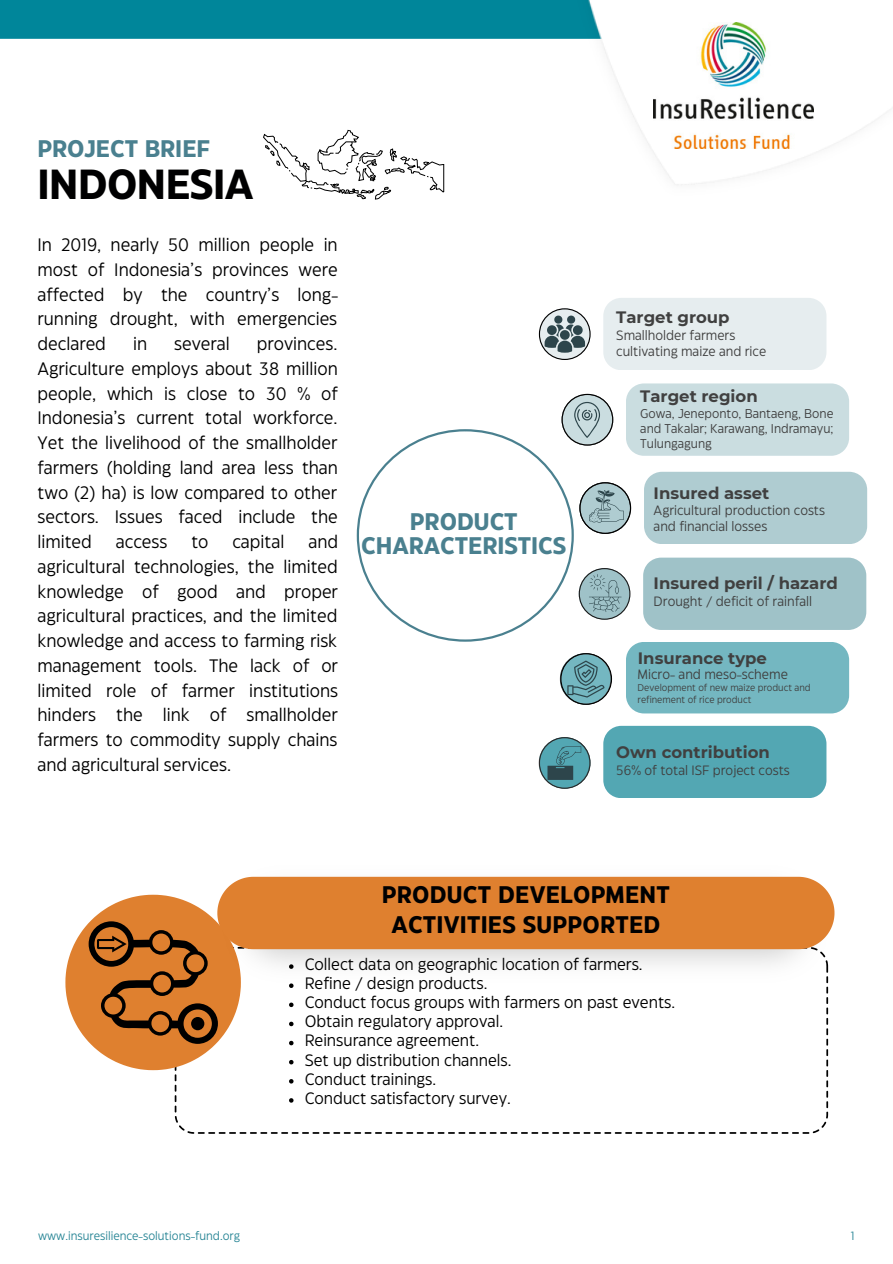
<style>
.page{position:relative;width:893px;height:1264px;background:#fff}
.page>*{position:absolute;margin:0;border:0;box-sizing:border-box;transform-origin:0 0}
.t1{font:700 42px "Eastman Grotesque";letter-spacing:-.01em;color:#000001}
.t2{font:700 24px/30.3px "Eastman Grotesque";letter-spacing:.01em;color:#000001;text-align:center}
.t3{font:700 24px/23.5px "Eastman Grotesque";color:#4a808f;text-align:center}
.t4{font:18px/24.8px "Eastman Grotesque";color:#000001;text-align:justify}
.t5{font:16.5px "Eastman Grotesque";color:#000}
.t6{font:700 16.5px "Montserrat";color:#404040}
.t7{font:13.5px/15.8px "Eastman Grotesque";color:#404040}
.t8{font:12.75px/14.9px "Eastman Grotesque";color:#404040;text-align:justify}
.t9{font:12px "Eastman Grotesque";color:#298696}
.t10{font:9.75px/11.4px "Eastman Grotesque";color:#404040}
</style>
<div class="page">
<svg style="left:175px;top:1070px;width:653px;height:63px"></svg>
<img style="left:0;top:0;width:891px;height:200px">
<div style="left:644px;top:472px;width:223px;height:72px;background:#afccd1"></div>
<div style="left:626px;top:383px;width:223px;height:72px;background:#cadde0"></div>
<div style="left:603px;top:298px;width:223px;height:72px;background:#e6edef"></div>
<svg style="left:539px;top:308px;width:51px;height:52px"></svg>
<svg style="left:357px;top:429px;width:216px;height:212px"></svg>
<img style="left:653px;top:22px;width:160px;height:126px">
<div style="left:626px;top:642px;width:223px;height:71px;background:#74b7c1"></div>
<div style="left:643px;top:557px;width:223px;height:72px;background:#9fc2c8"></div>
<div style="left:603px;top:725px;width:223px;height:73px;background:#53a7b3"></div>
<svg style="left:561px;top:394px;width:52px;height:51px"></svg>
<svg style="left:560px;top:653px;width:52px;height:52px"></svg>
<svg style="left:538px;top:737px;width:52px;height:51px"></svg>
<svg style="left:263px;top:130px;width:181px;height:69px"></svg>
<svg style="left:65px;top:876px;width:769px;height:194px"></svg>
<svg style="left:289px;top:1079px;width:4px;height:4px"></svg>
<svg style="left:289px;top:1098px;width:4px;height:4px"></svg>
<svg style="left:579px;top:482px;width:52px;height:52px"></svg>
<svg style="left:578px;top:568px;width:52px;height:51px"></svg>
<p class="t3" style="left:37px;top:139px;width:174px">PROJECT BRIEF</p>
<p class="t1" style="left:37px;top:167px;width:217px">INDONESIA</p>
<p class="t4" style="left:37px;top:234px;width:302px">In 2019, nearly 50 million people in most of Indonesia’s provinces were affected by the country’s long&shy;running drought, with emergencies declared</p>
<p class="t4" style="left:133px;top:333px;width:16px">in</p>
<p class="t4" style="left:174px;top:333px;width:57px">several</p>
<p class="t4" style="left:37px;top:333px;width:302px;text-indent:219px">provinces.<br>Agriculture employs about 38 million people, which is close to 30 % of Indonesia’s current total workforce.<br>Yet the livelihood of the smallholder farmers (holding land area less than two (2) ha) is low compared to other sectors. Issues faced include the limited</p>
<p class="t4" style="left:37px;top:530px;width:302px;text-indent:271px">and agricultural technologies, the limited knowledge of good and proper agricultural practices, and the limited knowledge and access to farming risk management tools. The lack of or limited role of farmer institutions hinders the link of smallholder farmers to commodity supply chains and agricultural services.</p>
<p class="t4" style="left:116px;top:530px;width:53px">access</p>
<p class="t4" style="left:191px;top:530px;width:19px">to</p>
<p class="t4" style="left:232px;top:530px;width:53px">capital</p>
<p class="t3" style="left:361px;top:511px;width:207px">PRODUCT<br>CHARACTERISTICS</p>
<p class="t6" style="left:616px;top:307px;width:115px">Target group</p>
<p class="t7" style="left:616px;top:328px;width:151px">Smallholder farmers cultivating maize and rice</p>
<p class="t6" style="left:640px;top:386px;width:119px">Target region</p>
<p class="t8" style="left:640px;top:407px;width:195px">Gowa, Jeneponto, Bantaeng, Bone and Takalar; Karawang, Indramayu; Tulungagung</p>
<p class="t6" style="left:653px;top:482px;width:117px">Insured asset</p>
<p class="t7" style="left:653px;top:503px;width:173px">Agricultural production costs and financial losses</p>
<p class="t6" style="left:653px;top:573px;width:186px">Insured peril / hazard</p>
<p class="t7" style="left:653px;top:594px;width:160px">Drought / deficit of rainfall</p>
<p class="t6" style="left:637px;top:647px;width:131px">Insurance type</p>
<p class="t7" style="left:637px;top:667px;width:152px">Micro- and meso-scheme</p>
<p class="t10" style="left:637px;top:683px;width:175px">Development of new maize product and refinement of rice product</p>
<p class="t6" style="left:616px;top:741px;width:155px">Own contribution</p>
<p class="t7" style="left:616px;top:763px;width:175px">56% of total ISF project costs</p>
<p class="t2" style="left:382px;top:880px;width:289px">PRODUCT DEVELOPMENT<br>ACTIVITIES SUPPORTED</p>
<p class="t5" style="left:305px;top:957px;width:339px">Collect data on geographic location of farmers.</p>
<p class="t5" style="left:305px;top:976px;width:184px">Refine / design products.</p>
<p class="t5" style="left:305px;top:996px;width:372px">Conduct focus groups with farmers on past events.</p>
<p class="t5" style="left:305px;top:1015px;width:200px">Obtain regulatory approval.</p>
<p class="t5" style="left:305px;top:1034px;width:176px">Reinsurance agreement.</p>
<p class="t5" style="left:305px;top:1053px;width:208px">Set up distribution channels.</p>
<p class="t5" style="left:305px;top:1072px;width:133px">Conduct trainings.</p>
<p class="t5" style="left:305px;top:1091px;width:207px">Conduct satisfactory survey.</p>
<p class="t9" style="left:38px;top:1230px;width:203px">www.insuresilience-solutions-fund.org</p>
<p class="t9" style="left:850px;top:1230px;width:5px">1</p>
</div>
